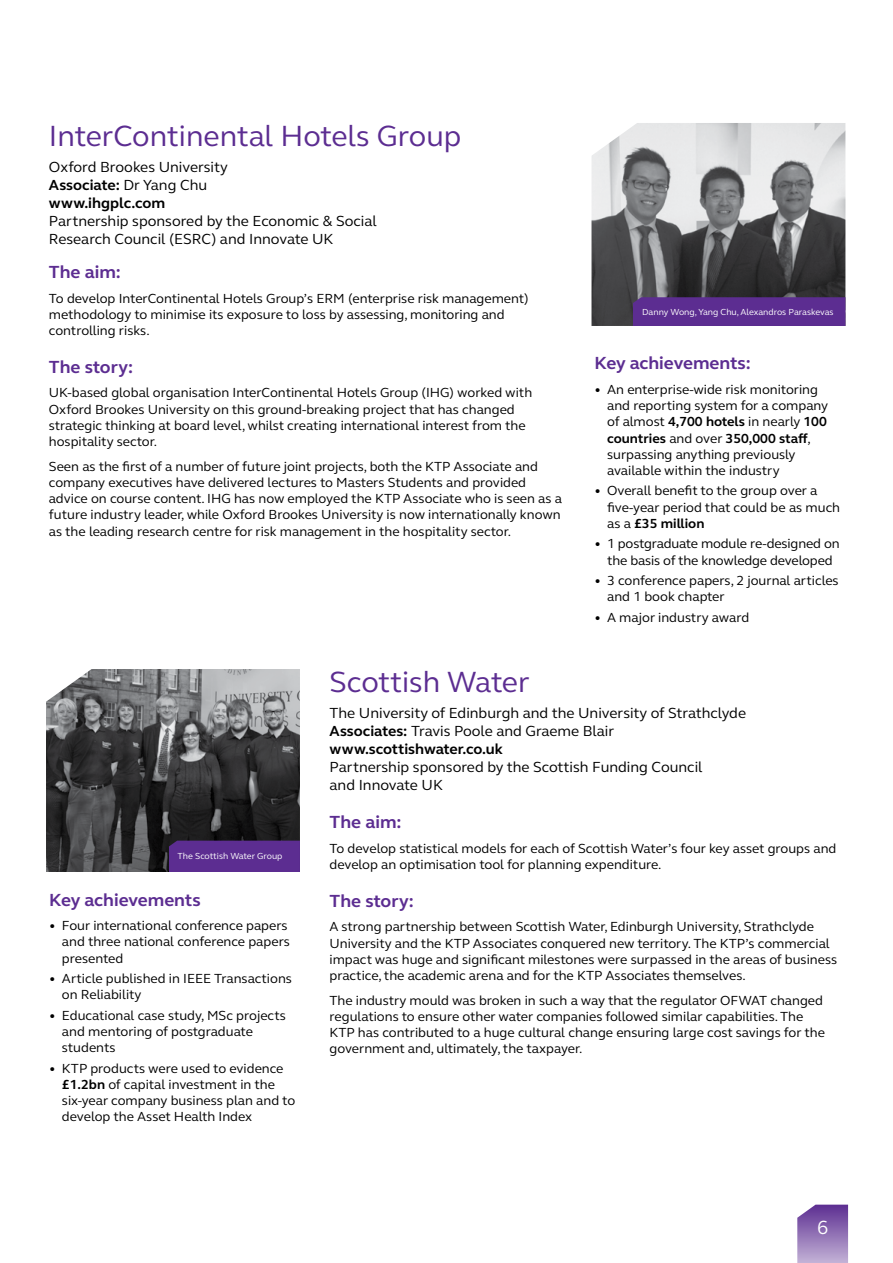
<style>
.page{position:relative;width:893px;height:1263px;background:#fff}
.page>*{position:absolute;margin:0;border:0;box-sizing:border-box;transform-origin:0 0}
.t1{font:30px "FS Elliot";color:#5c2d91}
.t2{font:19.5px "FS Elliot";color:#fff}
.t3{font:700 18px "FS Elliot";color:#5c2d91}
.t4{font:15px/18px "FS Elliot";color:#000}
.t5{font:13.5px/16.2px "FS Elliot";color:#000}
.t6{font:9px "FS Elliot";color:#fff}
.s1{font-weight:700}
</style>
<div class="page">
<svg style="left:797px;top:1204px;width:51px;height:59px;background:#987ab9"></svg>
<img style="left:46px;top:669px;width:254px;height:203px">
<img style="left:591px;top:123px;width:254px;height:203px">
<div style="left:633px;top:297px;width:212px;height:29px;background:#5c2d91"></div>
<div style="left:169px;top:841px;width:131px;height:31px;background:#5c2d91"></div>
<h1 class="t1" style="left:49px;top:115px;width:414px">InterContinental Hotels Group</h1>
<p class="t4" style="left:49px;top:158px;width:181px">Oxford Brookes University<br><span class="s1">Associate:</span> Dr Yang Chu <span class="s1">www.ihgplc.com</span></p>
<p class="t4" style="left:49px;top:212px;width:329px">Partnership sponsored by the Economic &amp; Social<br>Research Council (ESRC) and Innovate UK</p>
<h3 class="t3" style="left:49px;top:260px;width:74px">The aim:</h3>
<p class="t5" style="left:49px;top:290px;width:481px">To develop InterContinental Hotels Group’s ERM (enterprise risk management) methodology to minimise its exposure to loss by assessing, monitoring and controlling risks.</p>
<h3 class="t3" style="left:49px;top:355px;width:86px">The story:</h3>
<p class="t5" style="left:49px;top:384px;width:485px">UK-based global organisation InterContinental Hotels Group (IHG) worked with Oxford Brookes University on this ground-breaking project that has changed strategic thinking at board level, whilst creating international interest from the hospitality sector.</p>
<p class="t5" style="left:49px;top:458px;width:515px">Seen as the first of a number of future joint projects, both the KTP Associate and company executives have delivered lectures to Masters Students and provided advice on course content. IHG has now employed the KTP Associate who is seen as a future industry leader, while Oxford Brookes University is now internationally known as the leading research centre for risk management in the hospitality sector.</p>
<p class="t6" style="left:642px;top:305px;width:193px">Danny Wong, Yang Chu, Alexandros Paraskevas</p>
<h3 class="t3" style="left:594px;top:351px;width:158px">Key achievements:</h3>
<p class="t5" style="left:607px;top:381px;width:223px;text-indent:-13px">• An enterprise-wide risk monitoring and reporting system for a company of almost <span class="s1">4,700 hotels</span> in nearly <span class="s1">100 countries</span> and over <span class="s1">350,000 staff</span>, surpassing anything previously available within the industry</p>
<p class="t5" style="left:607px;top:482px;width:234px;text-indent:-13px">• Overall benefit to the group over a five-year period that could be as much as a <span class="s1">£35 million</span></p>
<p class="t5" style="left:594px;top:535px;width:247px;text-align:center">• 1 postgraduate module re-designed on the basis of the knowledge developed</p>
<p class="t5" style="left:607px;top:572px;width:233px;text-indent:-13px">• 3 conference papers, 2 journal articles and 1 book chapter</p>
<p class="t5" style="left:594px;top:609px;width:156px">• A major industry award</p>
<p class="t6" style="left:177px;top:850px;width:107px">The Scottish Water Group</p>
<h3 class="t3" style="left:49px;top:887px;width:153px">Key achievements</h3>
<p class="t5" style="left:62px;top:917px;width:229px;text-indent:-13px">• Four international conference papers and three national conference papers presented</p>
<p class="t5" style="left:62px;top:970px;width:231px;text-indent:-13px">• Article published in IEEE Transactions on Reliability</p>
<p class="t5" style="left:62px;top:1007px;width:225px;text-indent:-13px">• Educational case study, MSc projects and mentoring of postgraduate students</p>
<p class="t5" style="left:62px;top:1060px;width:235px;text-indent:-13px">• KTP products were used to evidence <span class="s1">£1.2bn</span> of capital investment in the six-year company business plan and to develop the Asset Health Index</p>
<h1 class="t1" style="left:330px;top:661px;width:202px">Scottish Water</h1>
<p class="t4" style="left:330px;top:703px;width:418px">The University of Edinburgh and the University of Strathclyde<br><span class="s1">Associates:</span> Travis Poole and Graeme Blair <span class="s1">www.scottishwater.co.uk</span></p>
<p class="t4" style="left:330px;top:757px;width:374px">Partnership sponsored by the Scottish Funding Council and Innovate UK</p>
<h3 class="t3" style="left:330px;top:810px;width:74px">The aim:</h3>
<p class="t5" style="left:330px;top:840px;width:508px">To develop statistical models for each of Scottish Water’s four key asset groups and develop an optimisation tool for planning expenditure.</p>
<h3 class="t3" style="left:330px;top:888px;width:86px">The story:</h3>
<p class="t5" style="left:330px;top:918px;width:509px">A strong partnership between Scottish Water, Edinburgh University, Strathclyde University and the KTP Associates conquered new territory. The KTP’s commercial impact was huge and significant milestones were surpassed in the areas of business practice, the academic arena and for the KTP Associates themselves.</p>
<p class="t5" style="left:330px;top:991px;width:497px">The industry mould was broken in such a way that the regulator OFWAT changed regulations to ensure other water companies followed similar capabilities. The KTP has contributed to a huge cultural change ensuring large cost savings for the government and, ultimately, the taxpayer.</p>
<h2 class="t2" style="left:817px;top:1214px;width:13px">6</h2>
</div>
